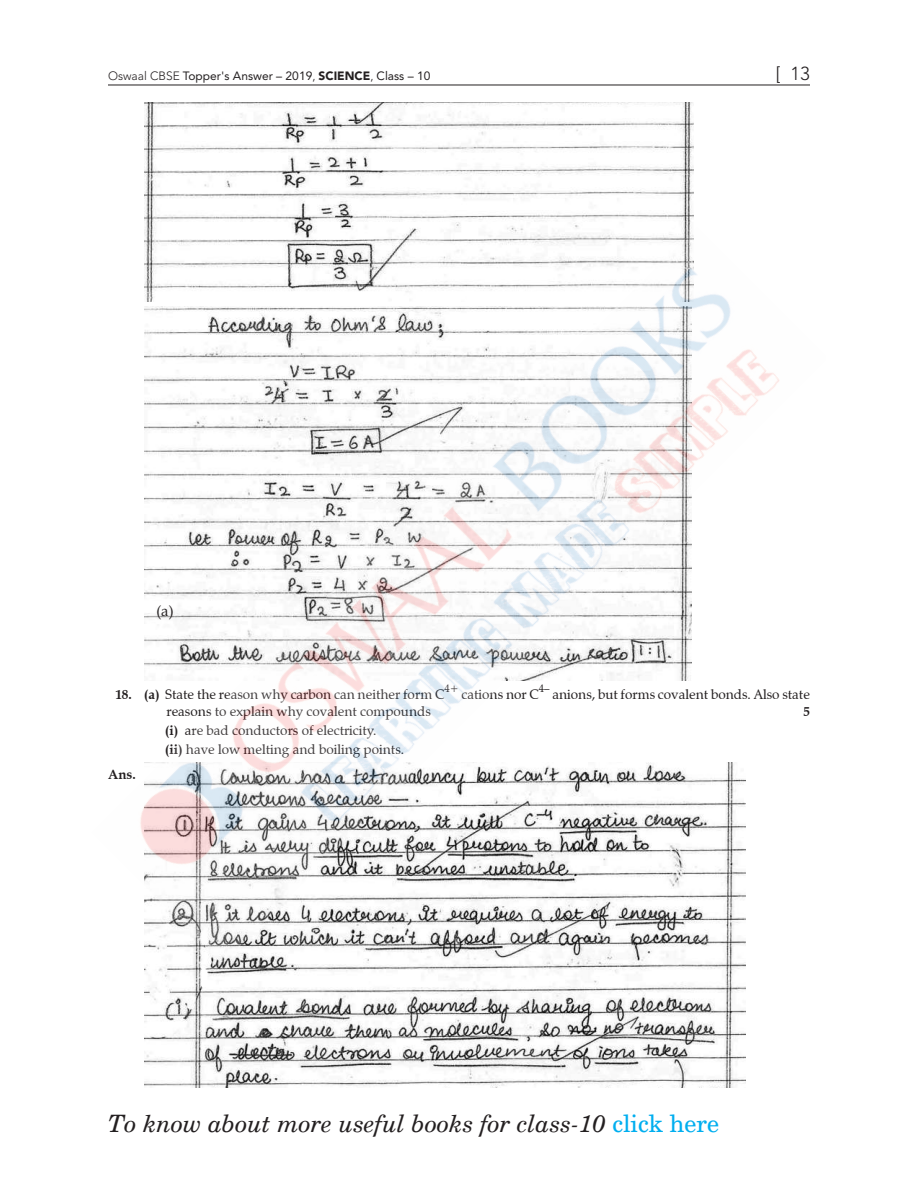
<style>
.page{position:relative;width:918px;height:1188px;background:#fff}
.page>*{position:absolute;margin:0;border:0;box-sizing:border-box;transform-origin:0 0}
.t1{font:italic 24px "New Century Schlbk";color:#231f20}
.t2{font:300 18.75px "Avenir LT Std";color:#231f20}
.t3{font:15px "Zapf Calligraphic 801 BT";color:#231f20}
.t4{font:13.5px/19px "Zapf Calligraphic 801 BT";color:#231f20}
.t5{font:700 13.5px "Zapf Calligraphic 801 BT";color:#231f20}
.t6{font:12px "Avenir LT Std";color:#231f20}
.t7{font:10.8px "Zapf Calligraphic 801 BT";color:#231f20}
.s1{font-weight:300}
.s2{font-weight:900}
.s3{font-weight:700}
.s4{font-style:normal;color:#00aeef}
</style>
<div class="page">
<hr style="left:108px;top:85px;width:702px;height:1px;background:#231f20">
<img style="left:144px;top:103px;width:550px;height:124px">
<img style="left:144px;top:961px;width:601px;height:127px">
<img style="left:140px;top:227px;width:639px;height:734px">
<p class="t6" style="left:108px;top:69px;width:324px"><span class="s1">Oswaal CBSE</span> Topper's Answer – 2019<span class="s1">,</span> <span class="s2">SCIENCE</span><span class="s1">,</span> Class – 10</p>
<h2 class="t2" style="left:776px;top:63px;width:36px">[ 13</h2>
<p class="t3" style="left:156px;top:602px;width:19px">(a)</p>
<p class="t7" style="left:444px;top:682px;width:16px">4+</p>
<p class="t7" style="left:539px;top:682px;width:12px">4–</p>
<p class="t4" style="left:115px;top:685px;width:331px"><span class="s3">18. (a)</span> State the reason why carbon can neither form C</p>
<p class="t4" style="left:552px;top:685px;width:259px">anions, but forms covalent bonds. Also state</p>
<p class="t4" style="left:462px;top:685px;width:79px">cations nor C</p>
<p class="t5" style="left:108px;top:766px;width:29px">Ans.</p>
<p class="t4" style="left:167px;top:702px;width:266px">reasons to explain why covalent compounds</p>
<p class="t5" style="left:803px;top:703px;width:8px">5</p>
<p class="t4" style="left:165px;top:721px;width:241px"><span class="s3">(i)</span> are bad conductors of electricity.<br><span class="s3">(ii)</span> have low melting and boiling points.</p>
<h1 class="t1" style="left:108px;top:1109px;width:613px">To know about more useful books for class-10 <span class="s4">click here</span></h1>
</div>
